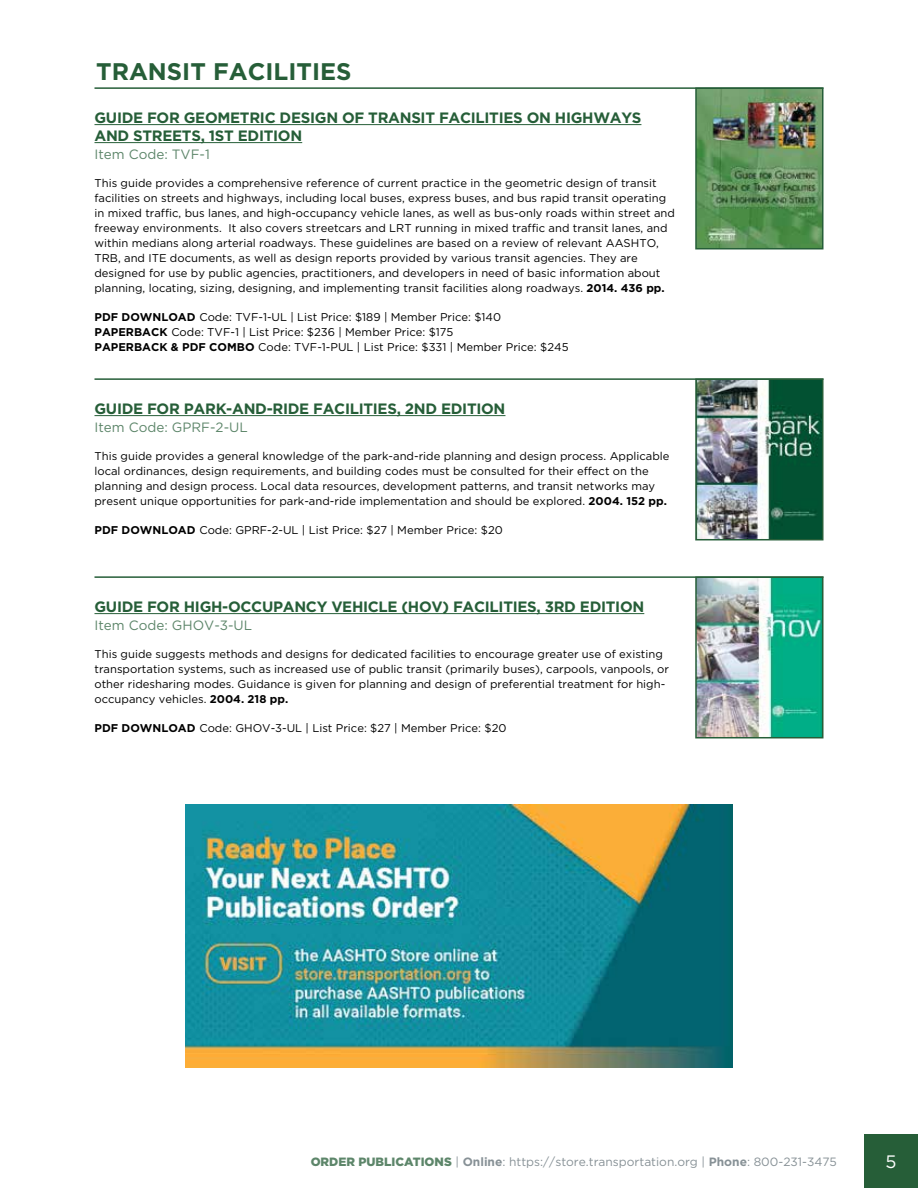
<style>
.page{position:relative;width:918px;height:1188px;background:#fff}
.page>*{position:absolute;margin:0;border:0;box-sizing:border-box;transform-origin:0 0}
.t1{font:700 24px "Gotham";color:#265e38}
.t2{font:18px "Gotham";color:#fff}
.t3{font:700 15px/18px "Gotham";letter-spacing:-.02em;color:#265e38}
.t4{font:13.5px "Gotham";color:#5d866a}
.t5{font:12px "Gotham";color:#879196}
.t6{font:11.25px/15px "Gotham";color:#000}
.s1{font-weight:700}
.s2{font-weight:900;color:#5d866a}
</style>
<div class="page">
<div style="left:864px;top:1134px;width:54px;height:54px;background:#265e38"></div>
<hr style="left:94px;top:87px;width:730px;height:2px;background:#265e38">
<hr style="left:94px;top:124px;width:547px;height:1px;background:#265e38">
<hr style="left:94px;top:142px;width:208px;height:1px;background:#265e38">
<hr style="left:94px;top:378px;width:730px;height:2px;background:#265e38">
<hr style="left:94px;top:415px;width:411px;height:1px;background:#265e38">
<hr style="left:94px;top:576px;width:730px;height:2px;background:#265e38">
<hr style="left:94px;top:613px;width:550px;height:1px;background:#265e38">
<img style="left:694px;top:87px;width:130px;height:163px">
<img style="left:694px;top:378px;width:130px;height:163px">
<img style="left:694px;top:576px;width:130px;height:163px">
<img style="left:185px;top:805px;width:548px;height:263px">
<h1 class="t1" style="left:96px;top:58px;width:257px">TRANSIT FACILITIES</h1>
<h3 class="t3" style="left:94px;top:108px;width:548px">GUIDE FOR GEOMETRIC DESIGN OF TRANSIT FACILITIES ON HIGHWAYS<br>AND STREETS, 1ST EDITION</h3>
<p class="t4" style="left:94px;top:146px;width:117px">Item Code: TVF-1</p>
<p class="t6" style="left:94px;top:175px;width:582px">This guide provides a comprehensive reference of current practice in the geometric design of transit facilities on streets and highways, including local buses, express buses, and bus rapid transit operating in mixed traffic, bus lanes, and high-occupancy vehicle lanes, as well as bus-only roads within street and freeway environments. It also covers streetcars and LRT running in mixed traffic and transit lanes, and within medians along arterial roadways. These guidelines are based on a review of relevant AASHTO, TRB, and ITE documents, as well as design reports provided by various transit agencies. They are designed for use by public agencies, practitioners, and developers in need of basic information about planning, locating, sizing, designing, and implementing transit facilities along roadways. <span class="s1">2014. 436 pp.</span></p>
<p class="t6" style="left:94px;top:309px;width:476px"><span class="s1">PDF DOWNLOAD</span> Code: TVF-1-UL | List Price: $189 | Member Price: $140<br><span class="s1">PAPERBACK</span> Code: TVF-1 | List Price: $236 | Member Price: $175<br><span class="s1">PAPERBACK &amp; PDF COMBO</span> Code: TVF-1-PUL | List Price: $331 | Member Price: $245</p>
<h3 class="t3" style="left:94px;top:399px;width:412px">GUIDE FOR PARK-AND-RIDE FACILITIES, 2ND EDITION</h3>
<p class="t4" style="left:94px;top:419px;width:155px">Item Code: GPRF-2-UL</p>
<p class="t6" style="left:94px;top:448px;width:576px">This guide provides a general knowledge of the park-and-ride planning and design process. Applicable local ordinances, design requirements, and building codes must be consulted for their effect on the planning and design process. Local data resources, development patterns, and transit networks may present unique opportunities for park-and-ride implementation and should be explored. <span class="s1">2004. 152 pp.</span></p>
<p class="t6" style="left:94px;top:522px;width:410px"><span class="s1">PDF DOWNLOAD</span> Code: GPRF-2-UL | List Price: $27 | Member Price: $20</p>
<h3 class="t3" style="left:94px;top:597px;width:551px">GUIDE FOR HIGH-OCCUPANCY VEHICLE (HOV) FACILITIES, 3RD EDITION</h3>
<p class="t4" style="left:94px;top:617px;width:159px">Item Code: GHOV-3-UL</p>
<p class="t6" style="left:94px;top:646px;width:576px">This guide suggests methods and designs for dedicated facilities to encourage greater use of existing transportation systems, such as increased use of public transit (primarily buses), carpools, vanpools, or other ridesharing modes. Guidance is given for planning and design of preferential treatment for high&shy;occupancy vehicles. <span class="s1">2004. 218 pp.</span></p>
<p class="t6" style="left:94px;top:720px;width:413px"><span class="s1">PDF DOWNLOAD</span> Code: GHOV-3-UL | List Price: $27 | Member Price: $20</p>
<p class="t5" style="left:311px;top:1155px;width:528px"><span class="s2">ORDER PUBLICATIONS</span> | <span class="s1">Online</span>: https://store.transportation.org | <span class="s1">Phone</span>: 800-231-3475</p>
<h2 class="t2" style="left:885px;top:1152px;width:13px">5</h2>
</div>
